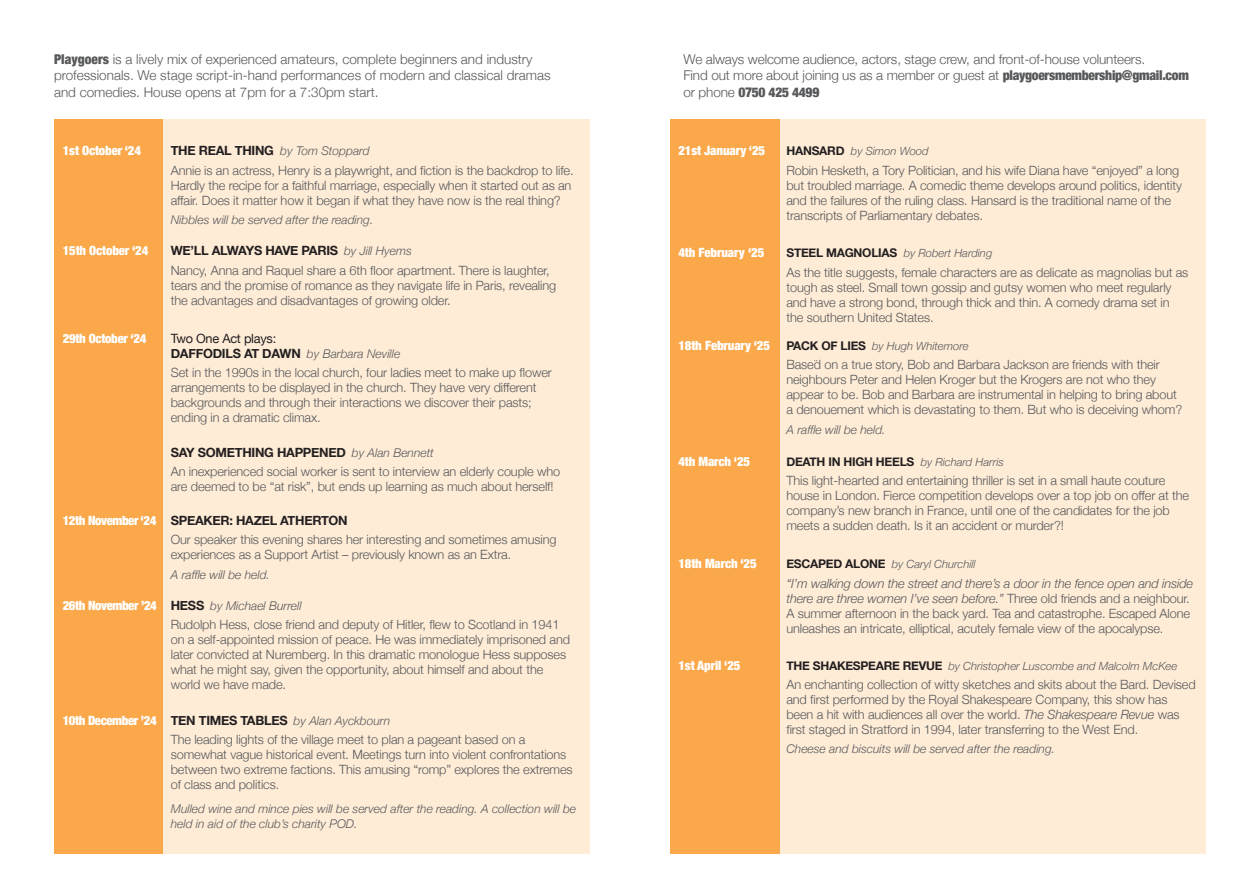
<style>
.page{position:relative;width:1259px;height:893px;background:#fff}
.page>*{position:absolute;margin:0;border:0;box-sizing:border-box;transform-origin:0 0}
.t1{font:300 13.5px/16.5px "Helvetica Neue";color:#57585a}
.t2{font:300 12.75px/15px "Helvetica Neue";letter-spacing:-.01em;color:#57585a}
.t3{font:900 condensed 12.75px "Helvetica Neue";letter-spacing:-.01em;color:#fff}
.t4{font:700 12.75px "Helvetica Neue";letter-spacing:-.02em;color:#231f20}
.t5{font:900 condensed 12.75px "Helvetica Neue";letter-spacing:-.03em;color:#fff}
.t6{font:12.75px "Helvetica Neue";letter-spacing:-.02em;color:#231f20}
.t7{font:italic 300 12px/15px "Helvetica Neue";color:#57585a}
.t8{font:700 12px "Helvetica Neue";letter-spacing:-.02em;color:#231f20}
.t9{font:italic 300 11.25px "Helvetica Neue";color:#57585a}
.t10{font:300 11.25px "Helvetica Neue";color:#57585a}
.s1{font-weight:900;font-stretch:condensed}
.s2{font-weight:700;font-style:normal;font-size:12.75px;color:#231f20}
.s3{font-weight:300;font-style:italic;font-size:12px;color:#57585a}
.s4{font-weight:900;font-stretch:condensed;color:#fff}
.s5{font-weight:900;font-style:normal;font-stretch:condensed;font-size:12.75px;color:#fff}
.s6{font-weight:700;font-stretch:normal;color:#231f20}
.s7{font-weight:300;font-style:italic;font-stretch:normal;font-size:12px;color:#57585a}
.s8{font-weight:700;font-style:normal;font-size:12px;color:#231f20}
.s9{font-weight:300;font-style:italic;font-size:11.25px;color:#57585a}
.s10{font-style:italic}
</style>
<div class="page">
<div style="left:670px;top:119px;width:536px;height:735px;background:#feecd7"></div>
<div style="left:54px;top:119px;width:536px;height:735px;background:#feecd7"></div>
<div style="left:670px;top:119px;width:109px;height:735px;background:#faa84a"></div>
<div style="left:54px;top:119px;width:109px;height:735px;background:#faa84a"></div>
<p class="t1" style="left:54px;top:50px;width:498px"><span class="s1">Playgoers</span> is a lively mix of experienced amateurs, complete beginners and industry professionals. We stage script-in-hand performances of modern and classical dramas and comedies. House opens at 7pm for a 7:30pm start.</p>
<p class="t3" style="left:63px;top:140px;width:80px">1st October ‘24</p>
<p class="t7" style="left:171px;top:143px;width:200px"><span class="s2">THE REAL THING</span> by Tom Stoppard</p>
<p class="t2" style="left:171px;top:162px;width:404px">Annie is an actress, Henry is a playwright, and fiction is the backdrop to life.<br>Hardly the recipe for a faithful marriage, especially when it started out as an affair. Does it matter how it began if what they have now is the real thing?</p>
<p class="t7" style="left:171px;top:211px;width:204px">Nibbles will be served after the reading.</p>
<p class="t3" style="left:63px;top:240px;width:87px">15th October ‘24</p>
<p class="t4" style="left:171px;top:241px;width:243px">WE’LL ALWAYS HAVE PARIS <span class="s3">by Jill Hyems</span></p>
<p class="t2" style="left:171px;top:262px;width:387px">Nancy, Anna and Raquel share a 6th floor apartment. There is laughter, tears and the promise of romance as they navigate life in Paris, revealing the advantages and disadvantages of growing older.</p>
<p class="t3" style="left:63px;top:328px;width:85px">29th October ‘24</p>
<p class="t6" style="left:171px;top:329px;width:107px">Two One Act plays:</p>
<p class="t7" style="left:171px;top:346px;width:231px"><span class="s2">DAFFODILS AT DAWN</span> by Barbara Neville</p>
<p class="t2" style="left:171px;top:364px;width:383px">Set in the 1990s in the local church, four ladies meet to make up flower arrangements to be displayed in the church. They have very different backgrounds and through their interactions we discover their pasts; ending in a dramatic climax.</p>
<p class="t4" style="left:171px;top:442px;width:265px">SAY SOMETHING HAPPENED <span class="s3">by Alan Bennett</span></p>
<p class="t2" style="left:171px;top:463px;width:391px">An inexperienced social worker is sent to interview an elderly couple who are deemed to be “at risk”, but ends up learning as much about herself!</p>
<p class="t4" style="left:63px;top:511px;width:286px"><span class="s4">12th November ‘24</span> SPEAKER: HAZEL ATHERTON</p>
<p class="t2" style="left:171px;top:531px;width:387px">Our speaker this evening shares her interesting and sometimes amusing experiences as a Support Artist – previously known as an Extra.</p>
<p class="t7" style="left:171px;top:566px;width:101px">A raffle will be held.</p>
<p class="t7" style="left:63px;top:598px;width:240px"><span class="s5">26th November ’24</span> <span class="s2">HESS</span> by Michael Burrell</p>
<p class="t2" style="left:171px;top:616px;width:401px">Rudolph Hess, close friend and deputy of Hitler, flew to Scotland in 1941 on a self-appointed mission of peace. He was immediately imprisoned and later convicted at Nuremberg. In this dramatic monologue Hess supposes what he might say, given the opportunity, about himself and about the world we have made.</p>
<p class="t5" style="left:63px;top:710px;width:329px">10th December ’24 <span class="s6">TEN TIMES TABLES</span> <span class="s7">by Alan Ayckbourn</span></p>
<p class="t2" style="left:171px;top:731px;width:403px">The leading lights of the village meet to plan a pageant based on a somewhat vague historical event. Meetings turn into violent confrontations between two extreme factions. This amusing “romp” explores the extremes of class and politics.</p>
<p class="t7" style="left:171px;top:800px;width:407px">Mulled wine and mince pies will be served after the reading. A collection will be held in aid of the club’s charity POD.</p>
<p class="t1" style="left:683px;top:50px;width:463px">We always welcome audience, actors, stage crew, and front-of-house volunteers.</p>
<p class="t1" style="left:683px;top:66px;width:507px">Find out more about joining us as a member or guest at <span class="s1">playgoersmembership@gmail.com </span>or phone <span class="s1">0750 425 4499</span></p>
<p class="t3" style="left:678px;top:140px;width:88px">21st January ‘25</p>
<p class="t9" style="left:786px;top:142px;width:144px"><span class="s8">HANSARD</span> by Simon Wood</p>
<p class="t2" style="left:786px;top:162px;width:397px">Robin Hesketh, a Tory Politician, and his wife Diana have “enjoyed” a long but troubled marriage. A comedic theme develops around politics, identity and the failures of the ruling class. Hansard is the traditional name of the transcripts of Parliamentary debates.</p>
<p class="t3" style="left:678px;top:242px;width:87px">4th February ‘25</p>
<p class="t9" style="left:786px;top:244px;width:207px"><span class="s8">STEEL MAGNOLIAS</span> by Robert Harding</p>
<p class="t2" style="left:786px;top:264px;width:403px">As the title suggests, female characters are as delicate as magnolias but as tough as steel. Small town gossip and gutsy women who meet regularly and have a strong bond, through thick and thin. A comedy drama set in the southern United States.</p>
<p class="t3" style="left:678px;top:335px;width:93px">18th February ‘25</p>
<p class="t9" style="left:786px;top:337px;width:184px"><span class="s8">PACK OF LIES</span> by Hugh Whitemore</p>
<p class="t2" style="left:786px;top:356px;width:397px">Based on a true story, Bob and Barbara Jackson are friends with their neighbours Peter and Helen Kroger but the Krogers are not who they appear to be. Bob and Barbara are instrumental in helping to bring about a denouement which is devastating to them. But who is deceiving whom?</p>
<p class="t7" style="left:786px;top:421px;width:101px">A raffle will be held.</p>
<p class="t3" style="left:678px;top:451px;width:73px">4th March ‘25</p>
<p class="t8" style="left:786px;top:452px;width:219px">DEATH IN HIGH HEELS <span class="s9">by Richard Harris</span></p>
<p class="t2" style="left:786px;top:472px;width:404px">This light-hearted and entertaining thriller is set in a small haute couture house in London. Fierce competition develops over a top job on offer at the company’s new branch in France, until one of the candidates for the job meets a sudden death. Is it an accident or murder?!</p>
<p class="t3" style="left:678px;top:553px;width:80px">18th March ‘25</p>
<p class="t9" style="left:786px;top:555px;width:191px"><span class="s8">ESCAPED ALONE</span> by Caryl Churchill</p>
<p class="t2" style="left:786px;top:575px;width:408px"><span class="s10">“I’m walking down the street and there’s a door in the fence open and inside there are three women I’ve seen before.”</span> Three old friends and a neighbour.<br>A summer afternoon in the back yard. Tea and catastrophe. Escaped Alone unleashes an intricate, elliptical, acutely female view of the apocalypse.</p>
<p class="t3" style="left:678px;top:655px;width:64px">1st April ‘25</p>
<p class="t9" style="left:786px;top:657px;width:392px"><span class="s8">THE SHAKESPEARE REVUE</span> by Christopher Luscombe and Malcolm McKee</p>
<p class="t2" style="left:786px;top:676px;width:411px">An enchanting collection of witty sketches and skits about the Bard. Devised and first performed by the Royal Shakespeare Company, this show has been a hit with audiences all over the world. <span class="s10">The Shakespeare Revue</span> was first staged in Stratford in 1994, later transferring to the West End.</p>
<p class="t7" style="left:786px;top:741px;width:270px">Cheese and biscuits will be served after the reading.</p>
<p class="t10" style="left:814px;top:355px;width:4px">¨</p>
</div>
